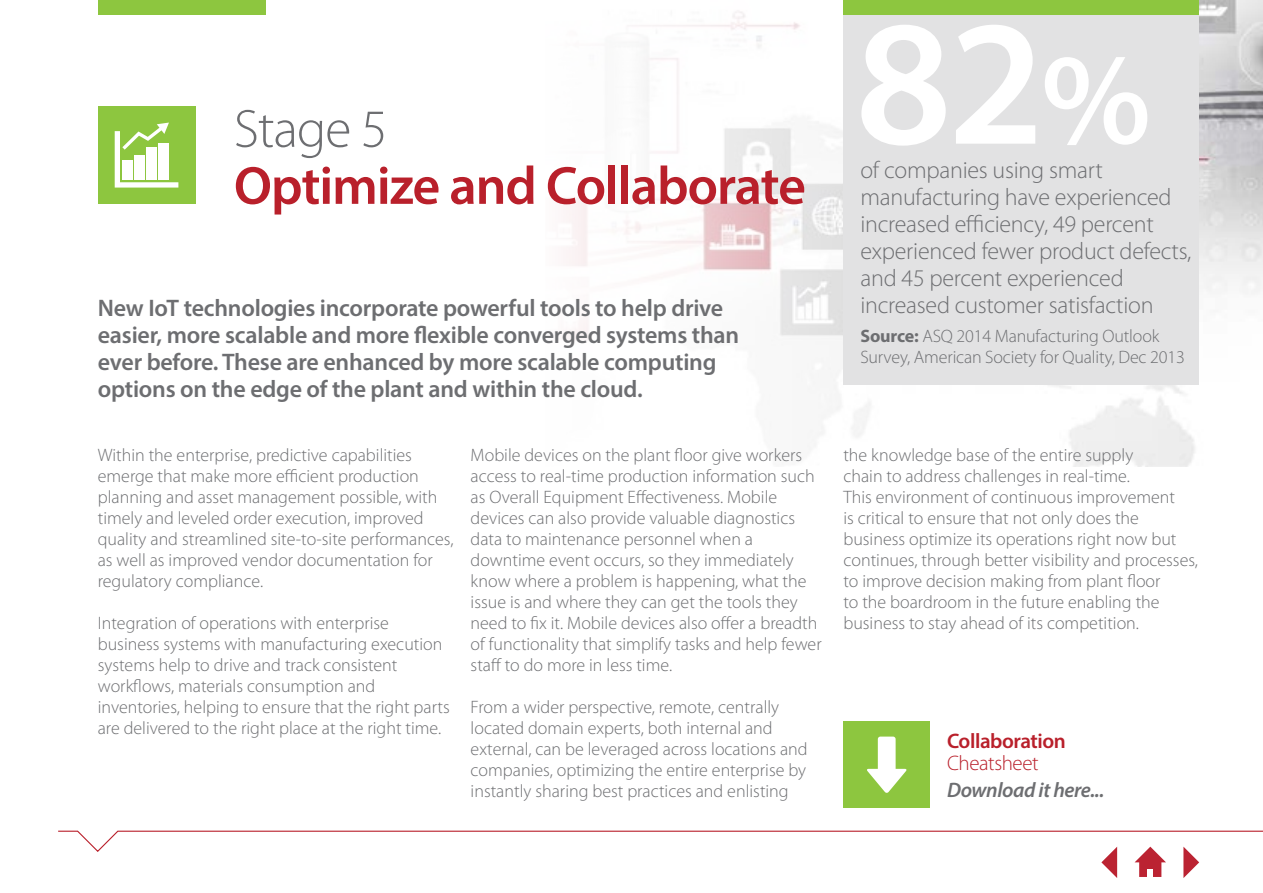
<style>
.page{position:relative;width:1263px;height:893px;background:#fff}
.page>*{position:absolute;margin:0;border:0;box-sizing:border-box;transform-origin:0 0}
.t1{font:600 180px "Myriad Pro";color:#fff}
.t2{font:600 130.95px "Myriad Pro";color:#fff}
.t3{font:600 54px "Myriad Pro";letter-spacing:-.02em;color:#b9202b}
.t4{font:300 54px "Myriad Pro";letter-spacing:-.02em;color:#6d6e71}
.t5{font:600 24px/27px "Myriad Pro";letter-spacing:-.01em;color:#6d6e71}
.t6{font:300 24px/27px "Myriad Pro";letter-spacing:-.01em;color:#6d6e71}
.t7{font:italic 600 21px "Myriad Pro";letter-spacing:-.02em;color:#6d6e71}
.t8{font:600 21px "Myriad Pro";letter-spacing:-.02em;color:#b9202b}
.t9{font:300 21px "Myriad Pro";letter-spacing:-.02em;color:#b9202b}
.t10{font:300 18px/21px "Myriad Pro";color:#6d6e71}
.s1{font-weight:700}
</style>
<div class="page">
<svg style="left:58px;top:830px;width:1205px;height:48px"></svg>
<svg style="left:566px;top:0;width:697px;height:467px"></svg>
<div style="left:843px;top:2px;width:356px;height:383px;background:#e2e2e3"></div>
<div style="left:843px;top:721px;width:87px;height:87px;background:#8dc63f"></div>
<svg style="left:867px;top:737px;width:40px;height:56px"></svg>
<div style="left:98px;top:0;width:168px;height:15px;background:#8dc63f"></div>
<div style="left:843px;top:0;width:356px;height:15px;background:#8dc63f"></div>
<div style="left:98px;top:106px;width:97px;height:98px;background:#8dc63f"></div>
<svg style="left:115px;top:123px;width:63px;height:65px"></svg>
<div style="left:122px;top:160px;width:10px;height:20px;background:#fff"></div>
<div style="left:134px;top:155px;width:11px;height:25px;background:#fff"></div>
<div style="left:146px;top:148px;width:11px;height:32px;background:#fff"></div>
<div style="left:159px;top:144px;width:10px;height:36px;background:#fff"></div>
<h3 class="t4" style="left:234px;top:96px;width:155px">Stage 5</h3>
<h3 class="t3" style="left:234px;top:151px;width:574px">Optimize and Collaborate</h3>
<p class="t5" style="left:98px;top:293px;width:643px">New IoT technologies incorporate powerful tools to help drive easier, more scalable and more flexible converged systems than ever before. These are enhanced by more scalable computing options on the edge of the plant and within the cloud.</p>
<p class="t10" style="left:98px;top:444px;width:357px">Within the enterprise, predictive capabilities emerge that make more efficient production planning and asset management possible, with timely and leveled order execution, improved quality and streamlined site-to-site performances, as well as improved vendor documentation for regulatory compliance.</p>
<p class="t10" style="left:98px;top:612px;width:353px">Integration of operations with enterprise business systems with manufacturing execution systems help to drive and track consistent workflows, materials consumption and inventories, helping to ensure that the right parts are delivered to the right place at the right time.</p>
<p class="t10" style="left:471px;top:444px;width:352px">Mobile devices on the plant floor give workers access to real-time production information such as Overall Equipment Effectiveness. Mobile devices can also provide valuable diagnostics data to maintenance personnel when a downtime event occurs, so they immediately know where a problem is happening, what the issue is and where they can get the tools they need to fix it. Mobile devices also offer a breadth of functionality that simplify tasks and help fewer staff to do more in less time.</p>
<p class="t10" style="left:471px;top:696px;width:338px">From a wider perspective, remote, centrally located domain experts, both internal and external, can be leveraged across locations and companies, optimizing the entire enterprise by instantly sharing best practices and enlisting</p>
<h1 class="t1" style="left:855px;top:-31px;width:191px">82</h1>
<h3 class="t6" style="left:860px;top:156px;width:244px">of companies using smart</h3>
<h2 class="t2" style="left:1041px;top:16px;width:112px">%</h2>
<h3 class="t6" style="left:860px;top:183px;width:332px">manufacturing have experienced increased efficiency, 49 percent experienced fewer product defects, and 45 percent experienced increased customer satisfaction</h3>
<p class="t10" style="left:860px;top:326px;width:326px"><span class="s1">Source:</span> ASQ 2014 Manufacturing Outlook<br>Survey, American Society for Quality, Dec 2013</p>
<p class="t10" style="left:843px;top:444px;width:356px">the knowledge base of the entire supply<br>chain to address challenges in real-time.<br>This environment of continuous improvement<br>is critical to ensure that not only does the business optimize its operations right now but continues, through better visibility and processes, to improve decision making from plant floor<br>to the boardroom in the future enabling the business to stay ahead of its competition.</p>
<p class="t8" style="left:947px;top:727px;width:120px">Collaboration</p>
<p class="t9" style="left:947px;top:751px;width:93px">Cheatsheet</p>
<p class="t7" style="left:947px;top:777px;width:159px">Download it here...</p>
</div>
